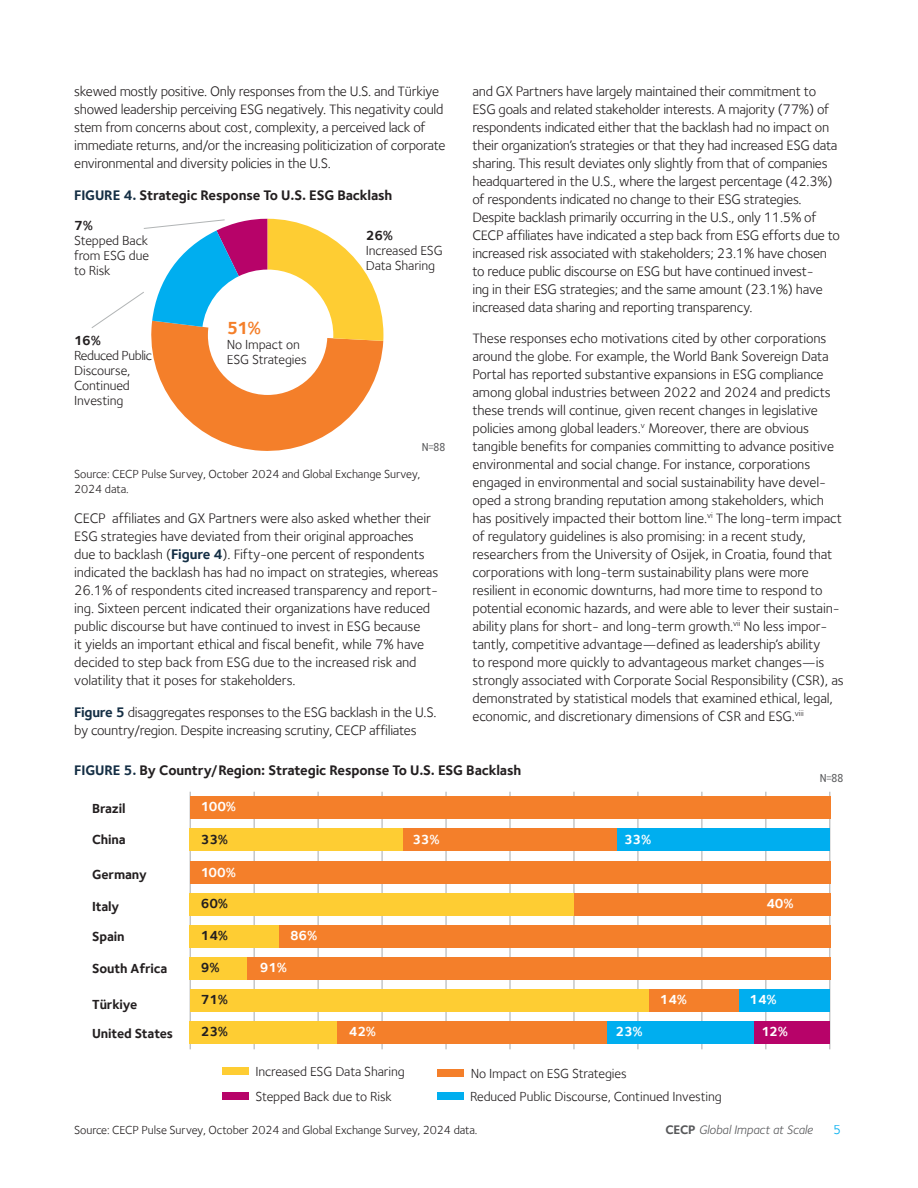
<style>
.page{position:relative;width:918px;height:1188px;background:#fff}
.page>*{position:absolute;margin:0;border:0;box-sizing:border-box;transform-origin:0 0}
.body_copy{font:700 18px "Foundry Sterling";color:#f47f2a}
.body_copy-2{font:14.25px/18px "Foundry Sterling";letter-spacing:-.01em;color:#231f20}
.body_copy-3{font:700 14.25px "Foundry Sterling";letter-spacing:-.01em;color:#231f20}
.body_copy-4{font:13.5px/15px "Foundry Sterling";letter-spacing:-.01em;color:#231f20}
.body_copy-5{font:700 13.5px "Foundry Sterling";letter-spacing:-.01em;color:#231f20}
.body_copy-6{font:700 13.5px "Foundry Sterling";letter-spacing:-.01em;color:#fff}
.t1{font:13.5px "Foundry Sterling";color:#00aeef}
.t2{font:italic 12.75px "Foundry Sterling";letter-spacing:-.01em;color:#57585a}
.body_copy-7{font:12px/15px "Foundry Sterling";letter-spacing:-.01em;color:#231f20}
.body_copy-8{font:12px "Proxima Nova Cond";color:#57585a}
.s1{color:#152f45}
.s2{font-weight:700;color:#152f45}
.s3{font-weight:700;font-style:normal}
</style>
<div class="page">
<hr style="left:190px;top:792px;width:1px;height:257px;background:#b1b4b5">
<hr style="left:254px;top:792px;width:1px;height:257px;background:#b1b4b5">
<hr style="left:318px;top:792px;width:1px;height:257px;background:#b1b4b5">
<hr style="left:382px;top:792px;width:1px;height:257px;background:#b1b4b5">
<hr style="left:445px;top:792px;width:2px;height:257px;background:#b1b4b5">
<hr style="left:509px;top:792px;width:2px;height:257px;background:#b1b4b5">
<hr style="left:573px;top:792px;width:2px;height:257px;background:#b1b4b5">
<hr style="left:637px;top:792px;width:1px;height:257px;background:#b1b4b5">
<hr style="left:701px;top:792px;width:1px;height:257px;background:#b1b4b5">
<hr style="left:765px;top:792px;width:1px;height:257px;background:#b1b4b5">
<hr style="left:829px;top:792px;width:1px;height:257px;background:#b1b4b5">
<div style="left:753px;top:1021px;width:77px;height:22px;background:#b70369"></div>
<div style="left:606px;top:1021px;width:147px;height:22px;background:#00aeef"></div>
<div style="left:337px;top:1021px;width:269px;height:22px;background:#f47f2a"></div>
<div style="left:190px;top:1021px;width:147px;height:22px;background:#fecd33"></div>
<div style="left:739px;top:989px;width:91px;height:22px;background:#00aeef"></div>
<div style="left:649px;top:989px;width:90px;height:22px;background:#f47f2a"></div>
<div style="left:190px;top:989px;width:459px;height:22px;background:#fecd33"></div>
<div style="left:247px;top:957px;width:583px;height:22px;background:#f47f2a"></div>
<div style="left:190px;top:957px;width:57px;height:22px;background:#fecd33"></div>
<div style="left:279px;top:925px;width:551px;height:22px;background:#f47f2a"></div>
<div style="left:190px;top:925px;width:89px;height:22px;background:#fecd33"></div>
<div style="left:190px;top:861px;width:640px;height:22px;background:#f47f2a"></div>
<div style="left:574px;top:893px;width:256px;height:22px;background:#f47f2a"></div>
<div style="left:190px;top:893px;width:384px;height:22px;background:#fecd33"></div>
<div style="left:190px;top:797px;width:640px;height:22px;background:#f47f2a"></div>
<div style="left:616px;top:829px;width:214px;height:22px;background:#00aeef"></div>
<div style="left:403px;top:829px;width:213px;height:22px;background:#f47f2a"></div>
<div style="left:190px;top:829px;width:213px;height:22px;background:#fecd33"></div>
<div style="left:222px;top:1067px;width:27px;height:8px;background:#fecd33"></div>
<div style="left:437px;top:1092px;width:26px;height:8px;background:#00aeef"></div>
<div style="left:222px;top:1092px;width:27px;height:8px;background:#b70369"></div>
<div style="left:437px;top:1069px;width:26px;height:8px;background:#f47f2a"></div>
<svg style="left:91px;top:219px;width:292px;height:232px"></svg>
<p class="body_copy-2" style="left:74px;top:82px;width:373px">skewed mostly positive. Only responses from the U.S. and Türkiye showed leadership perceiving ESG negatively. This negativity could stem from concerns about cost, complexity, a perceived lack of immediate returns, and/or the increasing politicization of corporate environmental and diversity policies in the U.S.</p>
<p class="body_copy-3" style="left:74px;top:187px;width:320px"><span class="s1">FIGURE 4.</span> Strategic Response To U.S. ESG Backlash</p>
<p class="body_copy-5" style="left:74px;top:217px;width:20px">7%</p>
<p class="body_copy-4" style="left:74px;top:233px;width:76px;text-align:justify">Stepped Back from ESG due to Risk</p>
<p class="body_copy-5" style="left:74px;top:332px;width:28px">16%</p>
<p class="body_copy-4" style="left:74px;top:347px;width:80px">Reduced Public<br>Discourse,<br>Continued<br>Investing</p>
<p class="body_copy" style="left:227px;top:317px;width:36px">51%</p>
<p class="body_copy-4" style="left:227px;top:337px;width:81px">No Impact on<br>ESG Strategies</p>
<p class="body_copy-5" style="left:366px;top:228px;width:29px">26%</p>
<p class="body_copy-4" style="left:366px;top:243px;width:78px">Increased ESG<br>Data Sharing</p>
<p class="body_copy-8" style="left:422px;top:438px;width:25px">N=88</p>
<p class="body_copy-7" style="left:74px;top:467px;width:348px">Source: CECP Pulse Survey, October 2024 and Global Exchange Survey,<br>2024 data.</p>
<p class="body_copy-2" style="left:74px;top:509px;width:366px">CECP affiliates and GX Partners were also asked whether their ESG strategies have deviated from their original approaches due to backlash (<span class="s2">Figure 4</span>). Fifty-one percent of respondents indicated the backlash has had no impact on strategies, whereas 26.1% of respondents cited increased transparency and report&shy;ing. Sixteen percent indicated their organizations have reduced public discourse but have continued to invest in ESG because<br>it yields an important ethical and fiscal benefit, while 7% have decided to step back from ESG due to the increased risk and volatility that it poses for stakeholders.</p>
<p class="body_copy-2" style="left:74px;top:703px;width:364px"><span class="s2">Figure 5</span> disaggregates responses to the ESG backlash in the U.S. by country/region. Despite increasing scrutiny, CECP affiliates</p>
<p class="body_copy-2" style="left:472px;top:82px;width:369px">and GX Partners have largely maintained their commitment to ESG goals and related stakeholder interests. A majority (77%) of respondents indicated either that the backlash had no impact on their organization’s strategies or that they had increased ESG data sharing. This result deviates only slightly from that of companies headquartered in the U.S., where the largest percentage (42.3%) of respondents indicated no change to their ESG strategies.<br>Despite backlash primarily occurring in the U.S., only 11.5% of CECP affiliates have indicated a step back from ESG efforts due to increased risk associated with stakeholders; 23.1% have chosen to reduce public discourse on ESG but have continued invest-<br>ing in their ESG strategies; and the same amount (23.1%) have increased data sharing and reporting transparency.</p>
<p class="body_copy-2" style="left:472px;top:329px;width:373px">These responses echo motivations cited by other corporations around the globe. For example, the World Bank Sovereign Data Portal has reported substantive expansions in ESG compliance among global industries between 2022 and 2024 and predicts these trends will continue, given recent changes in legislative policies among global leaders.<sup>v</sup> Moreover, there are obvious tangible benefits for companies committing to advance positive environmental and social change. For instance, corporations engaged in environmental and social sustainability have devel&shy;oped a strong branding reputation among stakeholders, which has positively impacted their bottom line.<sup>vi</sup> The long-term impact of regulatory guidelines is also promising: in a recent study, researchers from the University of Osijek, in Croatia, found that corporations with long-term sustainability plans were more resilient in economic downturns, had more time to respond to potential economic hazards, and were able to lever their sustain&shy;ability plans for short- and long-term growth.<sup>vii</sup> No less impor&shy;tantly, competitive advantage—defined as leadership’s ability<br>to respond more quickly to advantageous market changes—is strongly associated with Corporate Social Responsibility (CSR), as demonstrated by statistical models that examined ethical, legal, economic, and discretionary dimensions of CSR and ESG.<sup>viii</sup></p>
<p class="body_copy-3" style="left:74px;top:762px;width:449px"><span class="s1">FIGURE 5.</span> By Country/Region: Strategic Response To U.S. ESG Backlash</p>
<p class="body_copy-5" style="left:92px;top:800px;width:35px">Brazil</p>
<p class="body_copy-5" style="left:92px;top:831px;width:35px">China</p>
<p class="body_copy-5" style="left:92px;top:866px;width:56px">Germany</p>
<p class="body_copy-5" style="left:92px;top:898px;width:29px">Italy</p>
<p class="body_copy-5" style="left:92px;top:929px;width:34px">Spain</p>
<p class="body_copy-5" style="left:92px;top:961px;width:77px">South Africa</p>
<p class="body_copy-5" style="left:92px;top:996px;width:47px">Türkiye</p>
<p class="body_copy-5" style="left:92px;top:1025px;width:82px">United States</p>
<p class="body_copy-6" style="left:201px;top:799px;width:37px">100%</p>
<p class="body_copy-5" style="left:201px;top:832px;width:29px">33%</p>
<p class="body_copy-6" style="left:412px;top:832px;width:29px">33%</p>
<p class="body_copy-6" style="left:624px;top:832px;width:29px">33%</p>
<p class="body_copy-6" style="left:201px;top:865px;width:37px">100%</p>
<p class="body_copy-5" style="left:201px;top:895px;width:29px">60%</p>
<p class="body_copy-6" style="left:766px;top:895px;width:29px">40%</p>
<p class="body_copy-5" style="left:201px;top:928px;width:29px">14%</p>
<p class="body_copy-6" style="left:290px;top:928px;width:29px">86%</p>
<p class="body_copy-5" style="left:201px;top:960px;width:20px">9%</p>
<p class="body_copy-6" style="left:260px;top:960px;width:29px">91%</p>
<p class="body_copy-5" style="left:201px;top:992px;width:29px">71%</p>
<p class="body_copy-5" style="left:201px;top:1024px;width:29px">23%</p>
<p class="body_copy-6" style="left:761px;top:1024px;width:28px">12%</p>
<p class="body_copy-6" style="left:660px;top:992px;width:29px">14%</p>
<p class="body_copy-6" style="left:749px;top:992px;width:29px">14%</p>
<p class="body_copy-6" style="left:349px;top:1024px;width:29px">42%</p>
<p class="body_copy-6" style="left:615px;top:1024px;width:29px">23%</p>
<p class="body_copy-4" style="left:255px;top:1064px;width:151px">Increased ESG Data Sharing</p>
<p class="body_copy-4" style="left:255px;top:1089px;width:138px">Stepped Back due to Risk</p>
<p class="body_copy-4" style="left:470px;top:1089px;width:253px">Reduced Public Discourse, Continued Investing</p>
<p class="body_copy-4" style="left:471px;top:1066px;width:157px">No Impact on ESG Strategies</p>
<p class="body_copy-8" style="left:820px;top:770px;width:25px">N=88</p>
<p class="body_copy-7" style="left:74px;top:1122px;width:405px">Source: CECP Pulse Survey, October 2024 and Global Exchange Survey, 2024 data.</p>
<p class="t2" style="left:665px;top:1122px;width:149px"><span class="s3">CECP</span> Global Impact at Scale</p>
<p class="t1" style="left:833px;top:1122px;width:10px">5</p>
</div>
